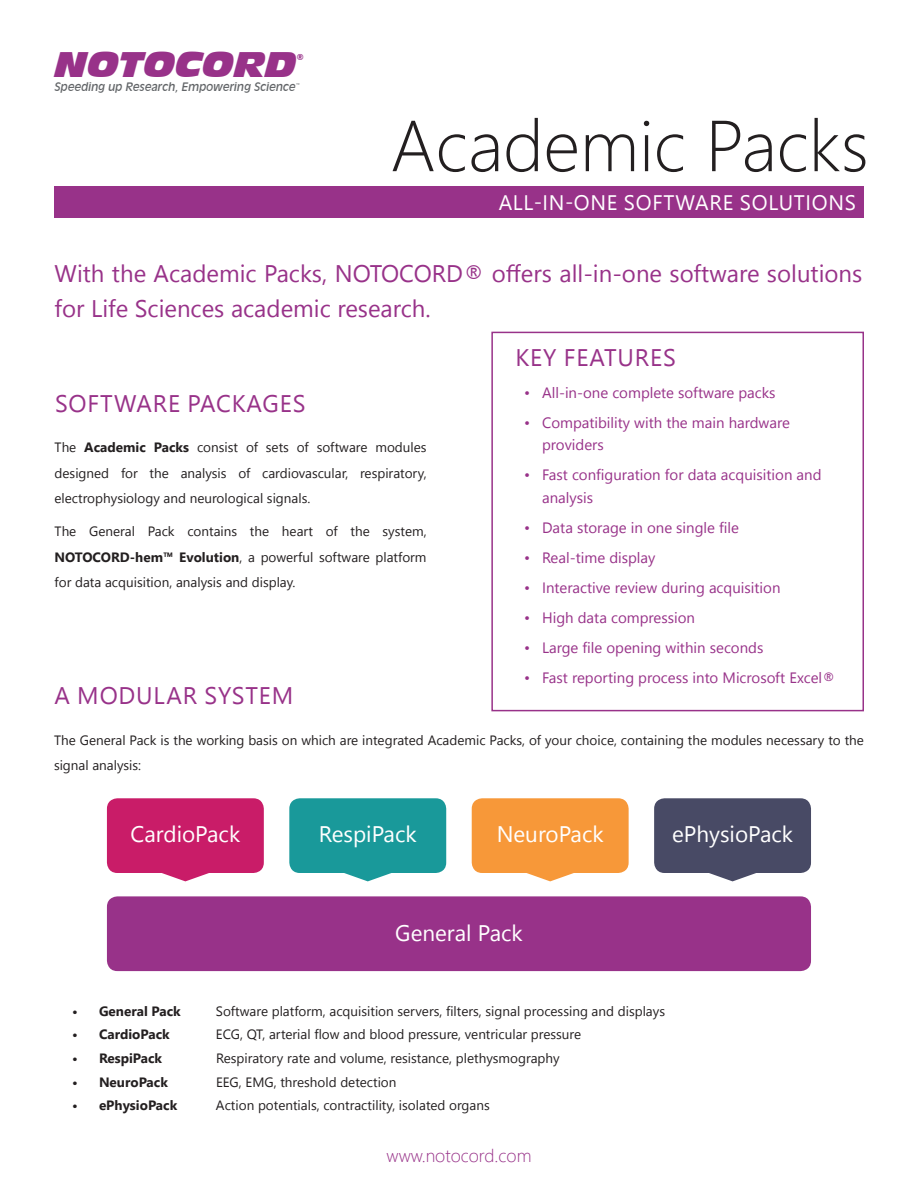
<style>
.page{position:relative;width:918px;height:1188px;background:#fff}
.page>*{position:absolute;margin:0;border:0;box-sizing:border-box;transform-origin:0 0}
.t1{font:300 72px "Segoe UI";color:#231f20}
.t2{font:italic 33.15px "Incised 901 BT Nord";color:#983289}
.t3{font:24px/34.5px "Segoe UI";color:#983289}
.t4{font:24px "Segoe UI";letter-spacing:.035em;color:#983289}
.t5{font:22.5px "Segoe UI";color:#fff}
.t6{font:21px "Segoe UI";letter-spacing:.035em;color:#fff}
.t7{font:300 18px "Segoe UI";color:#983289}
.t8{font:15px/22.5px "Segoe UI";color:#983289}
.t9{font:13.5px/25.5px "Segoe UI";color:#231f20;text-align:justify}
.t10{font:700 13.5px "Segoe UI";color:#231f20}
.t11{font:italic 11.4px "Incised 901 BT";color:#626568}
.t12{font:italic 8.25px "Incised 901 BT Nord";color:#983289}
.s1{font-weight:700}
</style>
<div class="page">
<div style="left:491px;top:332px;width:373px;height:379px;border:2px solid #983289"></div>
<div style="left:54px;top:186px;width:810px;height:31px;background:#983289"></div>
<div style="left:107px;top:798px;width:157px;height:75px;background:#c91c68;border-radius:10px"></div>
<div style="left:472px;top:798px;width:157px;height:75px;background:#f79839;border-radius:10px"></div>
<div style="left:289px;top:798px;width:157px;height:75px;background:#19999a;border-radius:10px"></div>
<div style="left:654px;top:798px;width:157px;height:75px;background:#484a65;border-radius:10px"></div>
<div style="left:107px;top:896px;width:704px;height:75px;background:#983289;border-radius:10px"></div>
<svg style="left:162px;top:873px;width:47px;height:8px"></svg>
<svg style="left:344px;top:873px;width:47px;height:8px"></svg>
<svg style="left:527px;top:873px;width:47px;height:8px"></svg>
<svg style="left:709px;top:873px;width:47px;height:8px"></svg>
<p class="t2" style="left:55px;top:45px;width:243px">NOTOCORD</p>
<p class="t12" style="left:297px;top:52px;width:8px">®</p>
<p class="t11" style="left:55px;top:80px;width:247px">Speeding up Research, Empowering Science<sup>™</sup></p>
<p class="t1" style="left:390px;top:88px;width:480px">Academic Packs</p>
<p class="t6" style="left:499px;top:185px;width:359px">ALL-IN-ONE SOFTWARE SOLUTIONS</p>
<p class="t3" style="left:55px;top:256px;width:809px">With the Academic Packs, NOTOCORD® offers all-in-one software solutions for Life Sciences academic research.</p>
<p class="t4" style="left:516px;top:338px;width:162px">KEY FEATURES</p>
<p class="t8" style="left:524px;top:381px;width:253px">• All-in-one complete software packs</p>
<p class="t8" style="left:542px;top:411px;width:249px;text-indent:-18px">• Compatibility with the main hardware providers</p>
<p class="t8" style="left:542px;top:463px;width:281px;text-indent:-18px">• Fast configuration for data acquisition and analysis</p>
<p class="t8" style="left:524px;top:516px;width:216px">• Data storage in one single file</p>
<p class="t8" style="left:524px;top:546px;width:133px">• Real-time display</p>
<p class="t8" style="left:524px;top:576px;width:258px">• Interactive review during acquisition</p>
<p class="t8" style="left:524px;top:606px;width:172px">• High data compression</p>
<p class="t8" style="left:524px;top:636px;width:241px">• Large file opening within seconds</p>
<p class="t8" style="left:524px;top:666px;width:313px">• Fast reporting process into Microsoft Excel®</p>
<p class="t4" style="left:55px;top:384px;width:252px">SOFTWARE PACKAGES</p>
<p class="t9" style="left:55px;top:434px;width:374px">The <span class="s1">Academic Packs</span> consist of sets of software modules designed for the analysis of cardiovascular, respiratory, electrophysiology and neurological signals.</p>
<p class="t9" style="left:55px;top:518px;width:374px">The General Pack contains the heart of the system, <span class="s1">NOTOCORD-hem™ Evolution</span>, a powerful software platform for data acquisition, analysis and display.</p>
<p class="t4" style="left:54px;top:676px;width:241px">A MODULAR SYSTEM</p>
<p class="t9" style="left:54px;top:727px;width:811px">The General Pack is the working basis on which are integrated Academic Packs, of your choice, containing the modules necessary to the signal analysis:</p>
<p class="t5" style="left:131px;top:816px;width:111px">CardioPack</p>
<p class="t5" style="left:319px;top:816px;width:99px">RespiPack</p>
<p class="t5" style="left:497px;top:816px;width:108px">NeuroPack</p>
<p class="t5" style="left:672px;top:816px;width:123px">ePhysioPack</p>
<p class="t5" style="left:395px;top:915px;width:129px">General Pack</p>
<p class="t10" style="left:72px;top:1000px;width:110px">• General Pack</p>
<p class="t9" style="left:216px;top:998px;width:451px">Software platform, acquisition servers, filters, signal processing and displays</p>
<p class="t10" style="left:72px;top:1024px;width:99px">• CardioPack</p>
<p class="t9" style="left:216px;top:1022px;width:367px">ECG, QT, arterial flow and blood pressure, ventricular pressure</p>
<p class="t10" style="left:72px;top:1047px;width:92px">• RespiPack</p>
<p class="t9" style="left:216px;top:1045px;width:345px">Respiratory rate and volume, resistance, plethysmography</p>
<p class="t10" style="left:72px;top:1071px;width:97px">• NeuroPack</p>
<p class="t9" style="left:216px;top:1069px;width:182px">EEG, EMG, threshold detection</p>
<p class="t10" style="left:72px;top:1095px;width:107px">• ePhysioPack</p>
<p class="t9" style="left:216px;top:1093px;width:275px">Action potentials, contractility, isolated organs</p>
<p class="t7" style="left:387px;top:1141px;width:146px">www.notocord.com</p>
</div>
